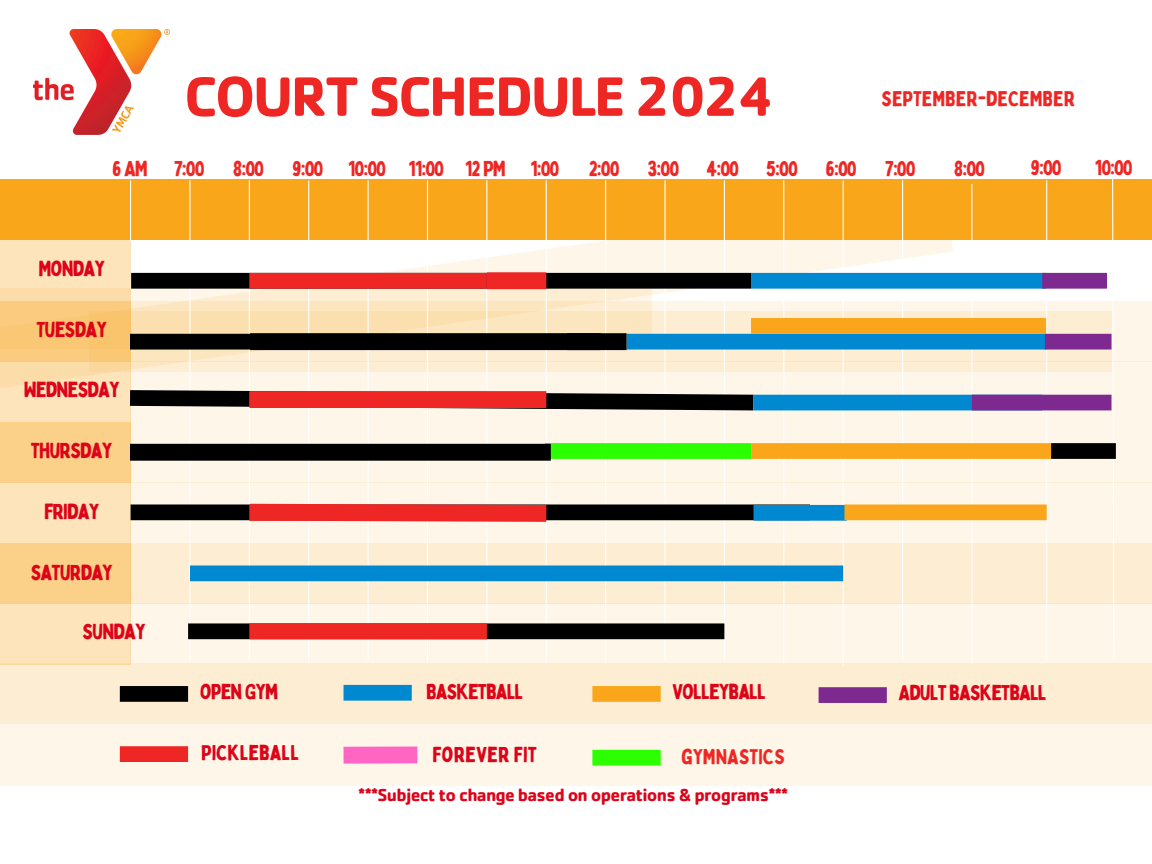
<style>
.page{position:relative;width:1152px;height:864px;background:#fff}
.page>*{position:absolute;margin:0;border:0;box-sizing:border-box;transform-origin:0 0}
.t1{font:700 57.6px "Cachet Std";letter-spacing:-.04em;color:#ee2724}
.t2{font:21.3px "Bobby Jones";letter-spacing:-.04em;color:#ee2724}
.t3{font:21.3px "Bobby Jones";letter-spacing:-.04em;color:#dd0318}
.t4{font:21.3px "Bobby Jones";color:#dd0318}
.t5{font:21px "Bobby Jones";letter-spacing:-.04em;color:#dd0318}
.t6{font:21px "Bobby Jones";color:#ee2724}
.t7{font:21px "Bobby Jones";color:#dd0318}
.t8{font:700 18px "Cachet Std";letter-spacing:-.04em;color:#dd0318}
</style>
<div class="page">
<div style="left:0;top:180px;width:1152px;height:60px;background:#f9a61a"></div>
<div style="left:0;top:240px;width:130px;height:424px;background:#fde4ba"></div>
<div style="left:130px;top:361px;width:1022px;height:61px;background:#fef6e8"></div>
<svg style="left:954px;top:361px;width:157px;height:11px;fill:#fdeed3"></svg>
<svg style="left:0;top:192px;width:954px;height:203px"></svg>
<svg style="left:130px;top:301px;width:1022px;height:60px"></svg>
<div style="left:0;top:301px;width:130px;height:60px;background:#fac874"></div>
<div style="left:0;top:422px;width:130px;height:61px;background:#fbd18a"></div>
<div style="left:0;top:543px;width:130px;height:61px;background:#fbd18a"></div>
<div style="left:130px;top:422px;width:1022px;height:61px;background:#fef6e8"></div>
<div style="left:130px;top:483px;width:1022px;height:60px;background:#fef6e8"></div>
<div style="left:130px;top:543px;width:1022px;height:61px;background:#fdeed3"></div>
<div style="left:130px;top:604px;width:1022px;height:60px;background:#fef6e8"></div>
<div style="left:0;top:725px;width:1152px;height:60px;background:#fef6e8"></div>
<div style="left:0;top:663px;width:1152px;height:61px;background:#fdeed3"></div>
<hr style="left:130px;top:180px;width:1px;height:61px;background:#fff">
<div style="left:120px;top:686px;width:68px;height:16px;background:#000"></div>
<div style="left:344px;top:685px;width:68px;height:16px;background:#0089d1"></div>
<div style="left:592px;top:686px;width:69px;height:16px;background:#f9a61a"></div>
<div style="left:819px;top:687px;width:68px;height:16px;background:#7e2990"></div>
<div style="left:120px;top:746px;width:68px;height:16px;background:#ee2724"></div>
<hr style="left:189px;top:180px;width:2px;height:481px;background:#fff">
<hr style="left:249px;top:180px;width:1px;height:480px;background:#fff">
<hr style="left:368px;top:180px;width:1px;height:480px;background:#fff">
<hr style="left:308px;top:180px;width:1px;height:483px;background:#fff">
<hr style="left:486px;top:180px;width:1px;height:483px;background:#fff">
<hr style="left:724px;top:180px;width:1px;height:480px;background:#fff">
<hr style="left:783px;top:180px;width:1px;height:483px;background:#fff">
<hr style="left:664px;top:180px;width:2px;height:482px;background:#fff">
<hr style="left:1046px;top:180px;width:1px;height:482px;background:#fff">
<hr style="left:902px;top:180px;width:1px;height:479px;background:#fff">
<hr style="left:843px;top:180px;width:1px;height:485px;background:#fff">
<hr style="left:546px;top:180px;width:1px;height:483px;background:#fff">
<hr style="left:605px;top:180px;width:1px;height:483px;background:#fff">
<hr style="left:427px;top:180px;width:1px;height:482px;background:#fff">
<hr style="left:971px;top:184px;width:1px;height:480px;background:#fff">
<img style="left:33px;top:29px;width:137px;height:105px">
<div style="left:131px;top:273px;width:620px;height:16px;background:#000"></div>
<div style="left:130px;top:334px;width:471px;height:16px;background:#000"></div>
<svg style="left:114px;top:382px;width:655px;height:36px"></svg>
<div style="left:545px;top:443px;width:206px;height:16px;background:#2bff00"></div>
<div style="left:627px;top:334px;width:419px;height:16px;background:#0089d1"></div>
<div style="left:751px;top:318px;width:295px;height:16px;background:#f9a61a"></div>
<div style="left:751px;top:273px;width:295px;height:16px;background:#0089d1"></div>
<div style="left:190px;top:566px;width:653px;height:15px;background:#0089d1"></div>
<div style="left:131px;top:504px;width:679px;height:16px;background:#000"></div>
<div style="left:754px;top:505px;width:93px;height:16px;background:#0089d1"></div>
<div style="left:844px;top:504px;width:203px;height:16px;background:#f9a61a"></div>
<div style="left:754px;top:395px;width:288px;height:15px;background:#0089d1"></div>
<div style="left:972px;top:395px;width:140px;height:15px;background:#7e2990"></div>
<div style="left:487px;top:272px;width:59px;height:17px;background:#ee2724"></div>
<div style="left:249px;top:273px;width:238px;height:16px;background:#ee2724"></div>
<div style="left:1045px;top:334px;width:66px;height:16px;background:#7e2990"></div>
<div style="left:751px;top:443px;width:300px;height:16px;background:#f9a61a"></div>
<div style="left:344px;top:747px;width:73px;height:17px;background:#ff66c4"></div>
<svg style="left:1111px;top:179px;width:4px;height:480px"></svg>
<div style="left:1042px;top:273px;width:65px;height:16px;background:#7e2990"></div>
<div style="left:188px;top:623px;width:536px;height:16px;background:#000"></div>
<div style="left:1051px;top:443px;width:65px;height:16px;background:#000"></div>
<div style="left:249px;top:623px;width:238px;height:16px;background:#ee2724"></div>
<div style="left:592px;top:750px;width:69px;height:16px;background:#2bff00"></div>
<div style="left:567px;top:333px;width:60px;height:17px;background:#000"></div>
<div style="left:250px;top:333px;width:351px;height:17px;background:#000"></div>
<div style="left:250px;top:391px;width:296px;height:17px;background:#ee2724"></div>
<div style="left:130px;top:444px;width:421px;height:17px;background:#000"></div>
<svg style="left:233px;top:503px;width:330px;height:19px"></svg>
<h1 class="t2" style="left:112px;top:155px;width:37px">6AM</h1>
<p class="t1" style="left:184px;top:76px;width:592px">COURT SCHEDULE 2024</p>
<p class="t6" style="left:881px;top:85px;width:195px">SEPTEMBER-DECEMBER</p>
<h3 class="t2" style="left:174px;top:155px;width:32px">7:00</h3>
<h3 class="t2" style="left:233px;top:155px;width:33px">8:00</h3>
<h3 class="t2" style="left:292px;top:155px;width:33px">9:00</h3>
<h3 class="t2" style="left:348px;top:155px;width:39px">10:00</h3>
<h2 class="t2" style="left:409px;top:155px;width:37px">11:00</h2>
<h3 class="t2" style="left:465px;top:155px;width:42px">12 PM</h3>
<h3 class="t2" style="left:530px;top:155px;width:30px">1:00</h3>
<h3 class="t2" style="left:589px;top:155px;width:32px">2:00</h3>
<h3 class="t2" style="left:648px;top:155px;width:33px">3:00</h3>
<h3 class="t2" style="left:706px;top:155px;width:34px">4:00</h3>
<h3 class="t2" style="left:766px;top:155px;width:33px">5:00</h3>
<h2 class="t2" style="left:826px;top:155px;width:33px">6:00</h2>
<h3 class="t2" style="left:885px;top:155px;width:32px">7:00</h3>
<h3 class="t2" style="left:954px;top:155px;width:33px">8:00</h3>
<p class="t2" style="left:1031px;top:154px;width:33px">9:00</p>
<p class="t2" style="left:1095px;top:154px;width:39px">10:00</p>
<p class="t3" style="left:38px;top:255px;width:68px">MONDAY</p>
<p class="t3" style="left:36px;top:316px;width:72px">TUESDAY</p>
<h3 class="t3" style="left:24px;top:377px;width:98px">WEDNESDAY</h3>
<h3 class="t3" style="left:31px;top:437px;width:83px">THURSDAY</h3>
<h3 class="t3" style="left:44px;top:498px;width:57px">FRIDAY</h3>
<p class="t3" style="left:31px;top:559px;width:84px">SATURDAY</p>
<p class="t3" style="left:82px;top:618px;width:65px">SUNDAY</p>
<p class="t5" style="left:200px;top:678px;width:80px">OPEN GYM</p>
<p class="t5" style="left:426px;top:678px;width:99px">BASKETBALL</p>
<p class="t5" style="left:672px;top:678px;width:95px">VOLLEYBALL</p>
<p class="t5" style="left:899px;top:680px;width:150px">ADULT BASKETBALL</p>
<p class="t7" style="left:201px;top:739px;width:99px">PICKLEBALL</p>
<p class="t6" style="left:681px;top:744px;width:105px">GYMNASTICS</p>
<h3 class="t4" style="left:432px;top:741px;width:106px">FOREVER FIT</h3>
<p class="t8" style="left:358px;top:788px;width:432px">***Subject to change based on operations &amp; programs***</p>
</div>
